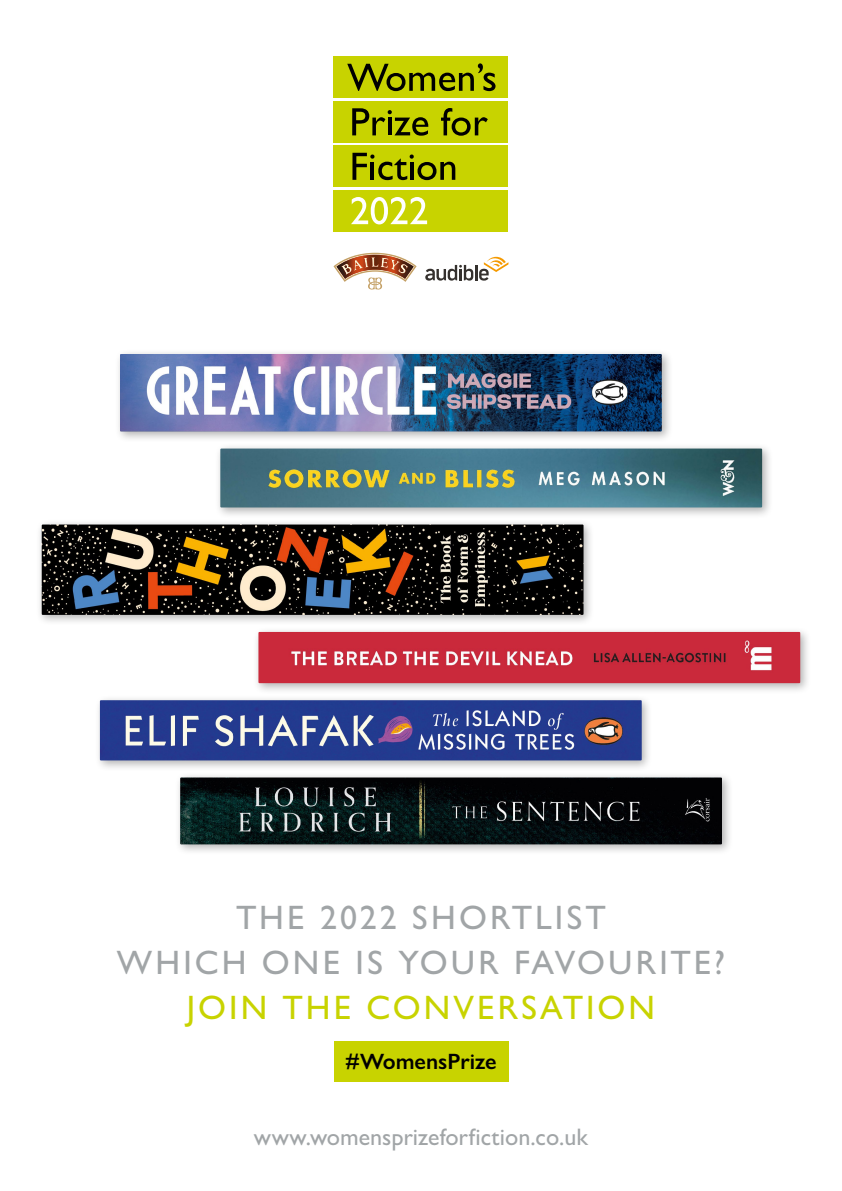
<style>
.page{position:relative;width:842px;height:1191px;background:#fff}
.page>*{position:absolute;margin:0;border:0;box-sizing:border-box;transform-origin:0 0}
.t1{font:500 34px/45.3px "Gill Sans Nova";letter-spacing:.09em;color:#a1a5a7;text-align:center}
.t2{font:500 34px "Gill Sans Nova";letter-spacing:.09em;color:#c8d300}
.t3{font:500 24px "Gill Sans Nova";color:#a1a5a7}
.t4{font:600 22.2px "Gill Sans Nova";color:#000}
</style>
<div class="page">
<div style="left:114px;top:348px;width:559px;height:95px;background:#000;opacity:.3"></div>
<img style="left:120px;top:354px;width:542px;height:77px">
<div style="left:333px;top:1041px;width:175px;height:41px;background:#c8d300"></div>
<div style="left:214px;top:443px;width:559px;height:75px;background:#000;opacity:.3"></div>
<img style="left:220px;top:448px;width:542px;height:59px">
<div style="left:36px;top:519px;width:559px;height:107px;background:#000;opacity:.3"></div>
<img style="left:42px;top:524px;width:541px;height:91px">
<div style="left:253px;top:626px;width:558px;height:68px;background:#000;opacity:.3"></div>
<img style="left:258px;top:632px;width:542px;height:51px">
<div style="left:94px;top:694px;width:559px;height:77px;background:#000;opacity:.3"></div>
<img style="left:100px;top:700px;width:542px;height:60px">
<div style="left:174px;top:772px;width:559px;height:83px;background:#000;opacity:.3"></div>
<img style="left:180px;top:777px;width:542px;height:67px">
<div style="left:333px;top:57px;width:175px;height:41px;background:#c8d300"></div>
<svg style="left:347px;top:63px;width:148px;height:28px"></svg>
<div style="left:333px;top:101px;width:175px;height:41px;background:#c8d300"></div>
<svg style="left:352px;top:108px;width:76px;height:28px"></svg>
<svg style="left:441px;top:108px;width:47px;height:28px"></svg>
<div style="left:333px;top:146px;width:175px;height:41px;background:#c8d300"></div>
<svg style="left:352px;top:153px;width:103px;height:27px"></svg>
<svg style="left:333px;top:253px;width:84px;height:36px"></svg>
<div style="left:333px;top:190px;width:175px;height:42px;background:#c8d300"></div>
<svg style="left:351px;top:197px;width:76px;height:27px"></svg>
<svg style="left:425px;top:257px;width:83px;height:24px"></svg>
<p class="t1" style="left:117px;top:894px;width:610px">THE 2022 SHORTLIST<br>WHICH ONE IS YOUR FAVOURITE?</p>
<p class="t2" style="left:187px;top:987px;width:470px">JOIN THE CONVERSATION</p>
<p class="t4" style="left:345px;top:1047px;width:153px">#WomensPrize</p>
<p class="t3" style="left:254px;top:1122px;width:336px">www.womensprizeforfiction.co.uk</p>
</div>
